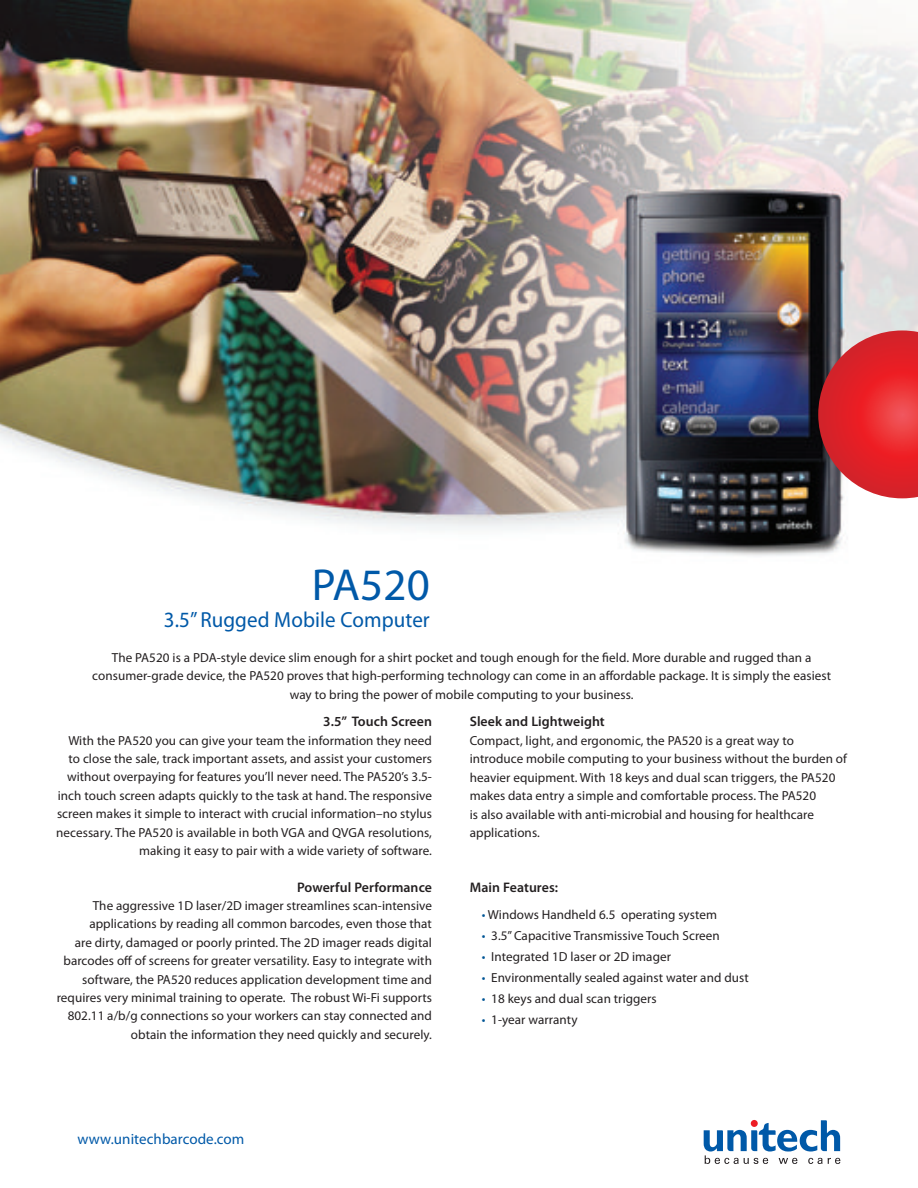
<style>
.page{position:relative;width:918px;height:1188px;background:#fff}
.page>*{position:absolute;margin:0;border:0;box-sizing:border-box;transform-origin:0 0}
.t1{font:45px "Myriad Pro";letter-spacing:.005em;color:#0059a8}
.t2{font:21.9px "Myriad Pro";letter-spacing:.005em;color:#0059a8;scale:.96 1}
.t3{font:15px "Myriad Pro";letter-spacing:.005em;color:#0059a8}
.t4{font:600 13.8px "Myriad Pro";letter-spacing:.005em;color:#231f20}
.t5{font:13.2px/18.3px "Myriad Pro";letter-spacing:.005em;color:#231f20;text-align:right}
</style>
<div class="page">
<svg style="left:704px;top:1120px;width:136px;height:44px"></svg>
<img style="left:0;top:0;width:918px;height:556px">
<svg style="left:818px;top:330px;width:100px;height:168px;background:#ca3339"></svg>
<h1 class="t1" style="left:312px;top:557px;width:119px">PA520</h1>
<h2 class="t2" style="left:164px;top:606px;width:279px">3.5” Rugged Mobile Computer</h2>
<p class="t5" style="left:92px;top:648px;width:740px;text-align:center">The PA520 is a PDA-style device slim enough for a shirt pocket and tough enough for the field. More durable and rugged than a consumer-grade device, the PA520 proves that high-performing technology can come in an affordable package. It is simply the easiest way to bring the power of mobile computing to your business.</p>
<p class="t4" style="left:323px;top:713px;width:110px">3.5” Touch Screen</p>
<p class="t5" style="left:56px;top:731px;width:377px">With the PA520 you can give your team the information they need to close the sale, track important assets, and assist your customers without overpaying for features you’ll never need. The PA520’s 3.5- inch touch screen adapts quickly to the task at hand. The responsive screen makes it simple to interact with crucial information–no stylus necessary. The PA520 is available in both VGA and QVGA resolutions, making it easy to pair with a wide variety of software.</p>
<p class="t4" style="left:297px;top:878px;width:136px">Powerful Performance</p>
<p class="t5" style="left:57px;top:896px;width:377px">The aggressive 1D laser/2D imager streamlines scan-intensive applications by reading all common barcodes, even those that<br>are dirty, damaged or poorly printed. The 2D imager reads digital barcodes off of screens for greater versatility. Easy to integrate with software, the PA520 reduces application development time and requires very minimal training to operate. The robust Wi-Fi supports 802.11 a/b/g connections so your workers can stay connected and obtain the information they need quickly and securely.</p>
<p class="t3" style="left:78px;top:1130px;width:168px">www.unitechbarcode.com</p>
<p class="t4" style="left:470px;top:713px;width:137px">Sleek and Lightweight</p>
<p class="t5" style="left:470px;top:731px;width:379px;text-align:left">Compact, light, and ergonomic, the PA520 is a great way to introduce mobile computing to your business without the burden of heavier equipment. With 18 keys and dual scan triggers, the PA520 makes data entry a simple and comfortable process. The PA520<br>is also available with anti-microbial and housing for healthcare applications.</p>
<p class="t4" style="left:470px;top:878px;width:90px">Main Features:</p>
<p class="t5" style="left:488px;top:903px;width:262px;line-height:21px;text-align:left">Windows Handheld 6.5 operating system<br>3.5” Capacitive Transmissive Touch Screen Integrated 1D laser or 2D imager Environmentally sealed against water and dust 18 keys and dual scan triggers<br>1-year warranty</p>
</div>
